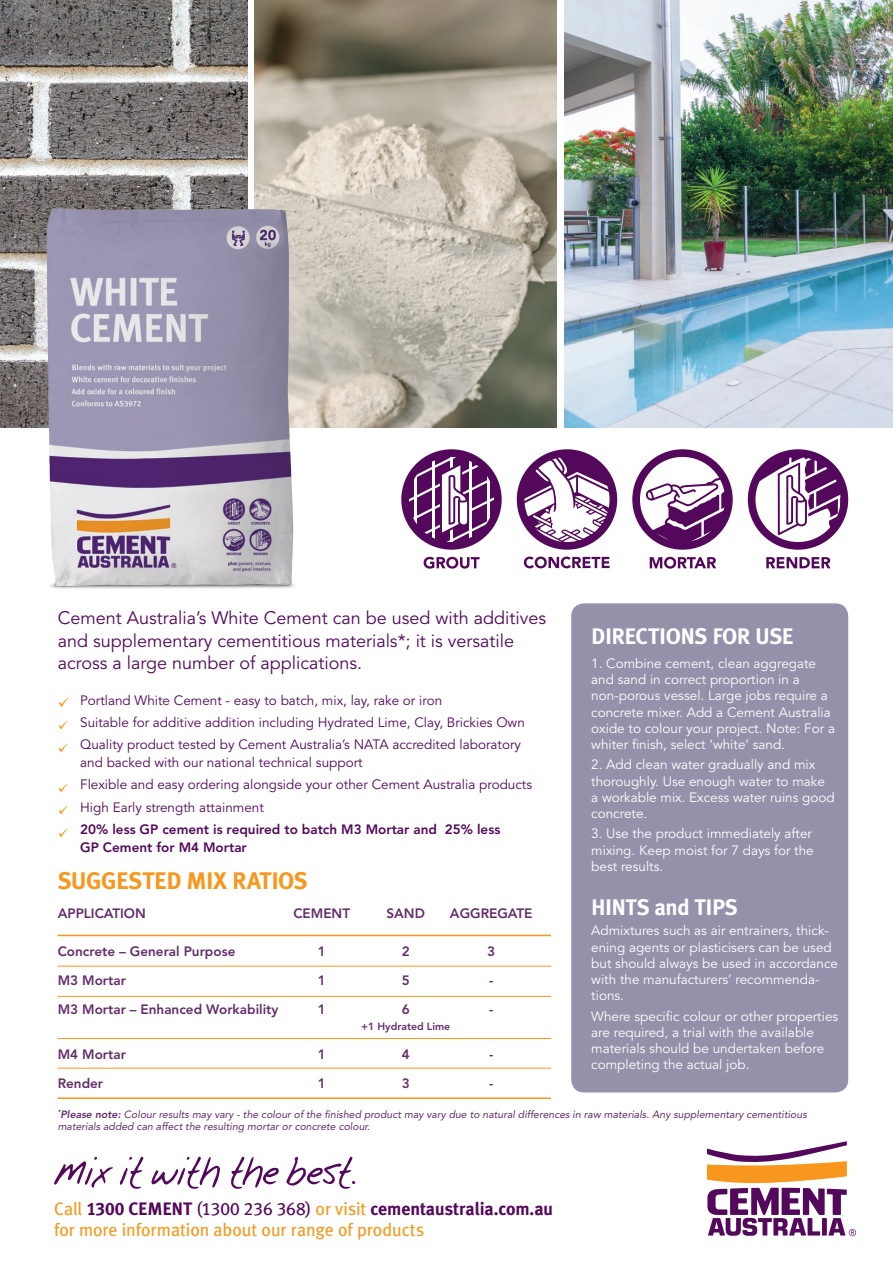
<style>
.page{position:relative;width:893px;height:1263px;background:#fff}
.page>*{position:absolute;margin:0;border:0;box-sizing:border-box;transform-origin:0 0}
.t1{font:700 24px "Meta Plus";letter-spacing:-.025em;color:#f7971d}
.t2{font:700 22.5px "Meta Plus";letter-spacing:-.025em;color:#fff}
.t3{font:18px/22.5px "Avenir";color:#53085b}
.t4{font:18px/21px "Meta Plus";letter-spacing:-.005em;color:#f7971d}
.t5{font:13.5px/16.2px "Avenir";color:#fff}
.t6{font:13.5px/18px "Avenir";color:#53085b}
.t7{font:800 13.5px "Avenir";color:#632d6b}
.t8{font:800 13.5px/18px "Avenir";color:#53085b}
.t9{font:italic 10.5px/12.6px "Avenir";color:#632d6b}
.t10{font:800 10.5px "Avenir";color:#632d6b}
.s1{color:#f7971d}
.s2{font-weight:800}
.s3{font-family:"Meta Plus Bold Caps";color:#53085b}
.s4{font-family:"Meta Plus Book Caps";color:#53085b}
.s5{font-weight:700;color:#53085b}
</style>
<div class="page">
<svg style="left:54px;top:1157px;width:59px;height:31px"></svg>
<svg style="left:120px;top:1156px;width:23px;height:33px"></svg>
<svg style="left:151px;top:1156px;width:69px;height:33px"></svg>
<svg style="left:231px;top:1156px;width:48px;height:33px"></svg>
<svg style="left:286px;top:1156px;width:69px;height:33px"></svg>
<svg style="left:707px;top:1141px;width:149px;height:95px"></svg>
<div style="left:822px;top:1218px;width:5px;height:17px;background:#53085b"></div>
<img style="left:0;top:0;width:247px;height:427px">
<img style="left:255px;top:0;width:301px;height:427px">
<img style="left:564px;top:0;width:329px;height:427px">
<div style="left:571px;top:603px;width:277px;height:489px;background:#9790ab;border-radius:13px"></div>
<hr style="left:58px;top:966px;width:493px;height:1px;background:#f7971d">
<hr style="left:58px;top:996px;width:493px;height:1px;background:#f7971d">
<hr style="left:58px;top:1038px;width:493px;height:1px;background:#f7971d">
<hr style="left:58px;top:1068px;width:493px;height:1px;background:#f7971d">
<hr style="left:58px;top:1097px;width:493px;height:2px;background:#f7971d">
<hr style="left:58px;top:935px;width:493px;height:1px;background:#f7971d">
<img style="left:39px;top:193px;width:272px;height:396px">
<svg style="left:766px;top:557px;width:64px;height:11px"></svg>
<svg style="left:754px;top:456px;width:90px;height:87px"></svg>
<div style="left:748px;top:449px;width:100px;height:101px;border:8px solid #53085b;border-radius:50%"></div>
<svg style="left:521px;top:456px;width:92px;height:87px"></svg>
<svg style="left:524px;top:557px;width:86px;height:11px"></svg>
<div style="left:517px;top:449px;width:100px;height:101px;border:8px solid #53085b;border-radius:50%"></div>
<svg style="left:650px;top:557px;width:66px;height:12px"></svg>
<svg style="left:636px;top:453px;width:93px;height:93px"></svg>
<svg style="left:636px;top:472px;width:92px;height:74px"></svg>
<div style="left:632px;top:449px;width:101px;height:101px;border:8px solid #53085b;border-radius:50%"></div>
<svg style="left:424px;top:557px;width:56px;height:12px"></svg>
<div style="left:401px;top:449px;width:101px;height:101px;border:8px solid #53085b;border-radius:50%"></div>
<svg style="left:405px;top:453px;width:93px;height:93px"></svg>
<p class="t3" style="left:58px;top:607px;width:490px">Cement Australia’s White Cement can be used with additives and supplementary cementitious materials*; it is versatile across a large number of applications.</p>
<p class="t2" style="left:591px;top:623px;width:204px">DIRECTIONS FOR USE</p>
<p class="t5" style="left:591px;top:655px;width:245px">1. Combine cement, clean aggregate and sand in correct proportion in a non-porous vessel. Large jobs require a concrete mixer. Add a Cement Australia oxide to colour your project. Note: For a whiter finish, select ‘white’ sand.</p>
<p class="t5" style="left:591px;top:757px;width:245px">2. Add clean water gradually and mix thoroughly. Use enough water to make a workable mix. Excess water ruins good concrete.</p>
<p class="t5" style="left:591px;top:826px;width:224px">3. Use the product immediately after mixing. Keep moist for 7 days for the best results.</p>
<p class="t2" style="left:591px;top:894px;width:148px">HINTS and TIPS</p>
<p class="t5" style="left:591px;top:923px;width:248px">Admixtures such as air entrainers, thick&shy;ening agents or plasticisers can be used but should always be used in accordance with the manufacturers’ recommenda&shy;tions.</p>
<p class="t5" style="left:591px;top:1008px;width:249px">Where specific colour or other properties are required, a trial with the available materials should be undertaken before completing the actual job.</p>
<p class="t6" style="left:58px;top:691px;width:386px"><span class="s1">✓</span> Portland White Cement - easy to batch, mix, lay, rake or iron</p>
<p class="t6" style="left:58px;top:714px;width:469px"><span class="s1">✓</span> Suitable for additive addition including Hydrated Lime, Clay, Brickies Own</p>
<p class="t6" style="left:80px;top:736px;width:442px;text-indent:-22px"><span class="s1">✓</span> Quality product tested by Cement Australia’s NATA accredited laboratory and backed with our national technical support</p>
<p class="t6" style="left:58px;top:776px;width:476px"><span class="s1">✓</span> Flexible and easy ordering alongside your other Cement Australia products</p>
<p class="t6" style="left:58px;top:798px;width:208px"><span class="s1">✓</span> High Early strength attainment</p>
<p class="t8" style="left:80px;top:820px;width:422px;text-indent:-22px"><span class="s1">✓</span> 20% less GP cement is required to batch M3 Mortar and 25% less<br>GP Cement for M4 Mortar</p>
<p class="t1" style="left:58px;top:867px;width:252px">SUGGESTED MIX RATIOS</p>
<p class="t7" style="left:58px;top:906px;width:90px">APPLICATION</p>
<p class="t7" style="left:293px;top:906px;width:58px">CEMENT</p>
<p class="t7" style="left:386px;top:906px;width:40px">SAND</p>
<p class="t7" style="left:450px;top:906px;width:84px">AGGREGATE</p>
<p class="t7" style="left:58px;top:943px;width:179px">Concrete – General Purpose</p>
<p class="t7" style="left:318px;top:943px;width:9px">1</p>
<p class="t7" style="left:402px;top:943px;width:9px">2</p>
<p class="t7" style="left:487px;top:943px;width:9px">3</p>
<p class="t7" style="left:58px;top:972px;width:70px">M3 Mortar</p>
<p class="t7" style="left:318px;top:972px;width:9px">1</p>
<p class="t7" style="left:402px;top:972px;width:9px">5</p>
<p class="t7" style="left:489px;top:972px;width:6px">-</p>
<p class="t7" style="left:58px;top:1001px;width:222px">M3 Mortar – Enhanced Workability</p>
<p class="t7" style="left:318px;top:1001px;width:9px">1</p>
<p class="t7" style="left:402px;top:1001px;width:9px">6</p>
<p class="t7" style="left:489px;top:1001px;width:6px">-</p>
<p class="t10" style="left:361px;top:1020px;width:91px">+1 Hydrated Lime</p>
<p class="t7" style="left:58px;top:1046px;width:70px">M4 Mortar</p>
<p class="t7" style="left:318px;top:1046px;width:9px">1</p>
<p class="t7" style="left:402px;top:1046px;width:9px">4</p>
<p class="t7" style="left:489px;top:1046px;width:6px">-</p>
<p class="t7" style="left:58px;top:1075px;width:47px">Render</p>
<p class="t7" style="left:318px;top:1075px;width:9px">1</p>
<p class="t7" style="left:402px;top:1075px;width:9px">3</p>
<p class="t7" style="left:489px;top:1075px;width:6px">-</p>
<p class="t9" style="left:58px;top:1108px;width:751px"><sup>*</sup><span class="s2">Please note:</span> Colour results may vary - the colour of the finished product may vary due to natural differences in raw materials. Any supplementary cementitious materials added can affect the resulting mortar or concrete colour.</p>
<h3 class="t4" style="left:54px;top:1198px;width:500px">Call <span class="s3">1300 CEMENT</span> <span class="s4">(1300 236 368)</span> or visit <span class="s5">cementaustralia.com.au </span>for more information about our range of products</h3>
</div>
